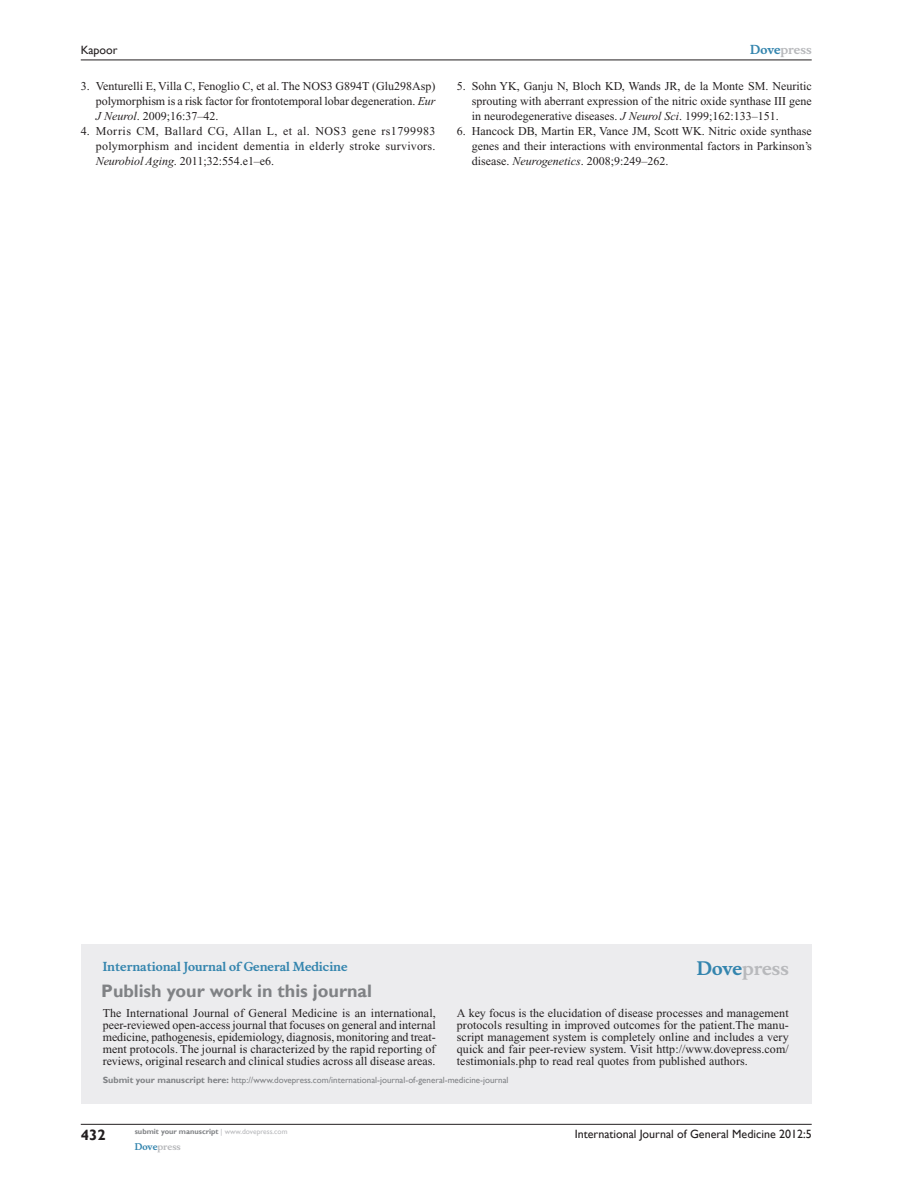
<style>
.page{position:relative;width:918px;height:1188px;background:#fff}
.page>*{position:absolute;margin:0;border:0;box-sizing:border-box;transform-origin:0 0}
.t1{font:700 18px "Gill Sans";color:#808285}
.t2{font:700 18px "Musee";color:#b8b9bc}
.t3{font:700 15px "Gill Sans";color:#231f20}
.t4{font:12px/12px "Times New Roman";color:#231f20;text-align:justify}
.t5{font:12px "Gill Sans";color:#231f20}
.t6{font:700 12px "Musee";color:#3485ae}
.t7{font:700 12px "Musee";color:#b8b9bc}
.t8{font:9px "Gill Sans";color:#808285}
.t9{font:700 9px "Musee";color:#b8b9bc}
.t10{font:700 7.5px "Gill Sans";color:#808285}
.s1{font-style:italic}
.s2{color:#3485ae}
.s3{font-weight:700}
.s4{font-weight:400;color:#b8b9bc}
</style>
<div class="page">
<div style="left:81px;top:944px;width:731px;height:159px;background:#ececee"></div>
<hr style="left:81px;top:1124px;width:731px;height:1px;background:#231f20">
<hr style="left:81px;top:60px;width:731px;height:1px;background:#231f20">
<p class="t5" style="left:81px;top:43px;width:38px">Kapoor</p>
<p class="t4" style="left:96px;top:79px;width:341px;line-height:15px;text-indent:-15px">3. Venturelli E, Villa C, Fenoglio C, et al. The NOS3 G894T (Glu298Asp) polymorphism is a risk factor for frontotemporal lobar degeneration. <span class="s1">Eur J Neurol</span>. 2009;16:37–42.</p>
<p class="t4" style="left:96px;top:124px;width:341px;line-height:15px;text-indent:-15px">4. Morris CM, Ballard CG, Allan L, et al. NOS3 gene rs1799983 polymorphism and incident dementia in elderly stroke survivors.<br><span class="s1">Neurobiol Aging</span>. 2011;32:554.e1–e6.</p>
<p class="t7" style="left:750px;top:43px;width:63px"><span class="s2">Dove</span>press</p>
<p class="t4" style="left:472px;top:79px;width:341px;line-height:15px;text-indent:-15px">5. Sohn YK, Ganju N, Bloch KD, Wands JR, de la Monte SM. Neuritic sprouting with aberrant expression of the nitric oxide synthase III gene in neurodegenerative diseases. <span class="s1">J Neurol Sci</span>. 1999;162:133–151.</p>
<p class="t4" style="left:472px;top:124px;width:341px;line-height:15px;text-indent:-15px">6. Hancock DB, Martin ER, Vance JM, Scott WK. Nitric oxide synthase genes and their interactions with environmental factors in Parkinson’s disease. <span class="s1">Neurogenetics</span>. 2008;9:249–262.</p>
<p class="t6" style="left:103px;top:959px;width:246px">International Journal of General Medicine</p>
<h1 class="t1" style="left:101px;top:980px;width:272px">Publish your work in this journal</h1>
<h1 class="t2" style="left:697px;top:958px;width:94px"><span class="s2">Dove</span>press</h1>
<p class="t4" style="left:103px;top:1007px;width:335px">The International Journal of General Medicine is an international, peer-reviewed open-access journal that focuses on general and internal medicine, pathogenesis, epidemiology, diagnosis, monitoring and treat&shy;ment protocols. The journal is characterized by the rapid reporting of reviews, original research and clinical studies across all disease areas.</p>
<p class="t4" style="left:457px;top:1007px;width:333px">A key focus is the elucidation of disease processes and management protocols resulting in improved outcomes for the patient.The manu&shy;script management system is completely online and includes a very quick and fair peer-review system. Visit http://www.dovepress.com/ testimonials.php to read real quotes from published authors.</p>
<p class="t8" style="left:103px;top:1075px;width:407px"><span class="s3">Submit your manuscript here:</span> http://www.dovepress.com/international-journal-of-general-medicine-journal</p>
<p class="t3" style="left:81px;top:1126px;width:26px">432</p>
<p class="t10" style="left:135px;top:1127px;width:154px">submit your manuscript <span class="s4">| www.dovepress.com</span></p>
<p class="t9" style="left:135px;top:1141px;width:48px"><span class="s2">Dove</span>press</p>
<p class="t5" style="left:575px;top:1127px;width:238px">International Journal of General Medicine 2012:5</p>
</div>
